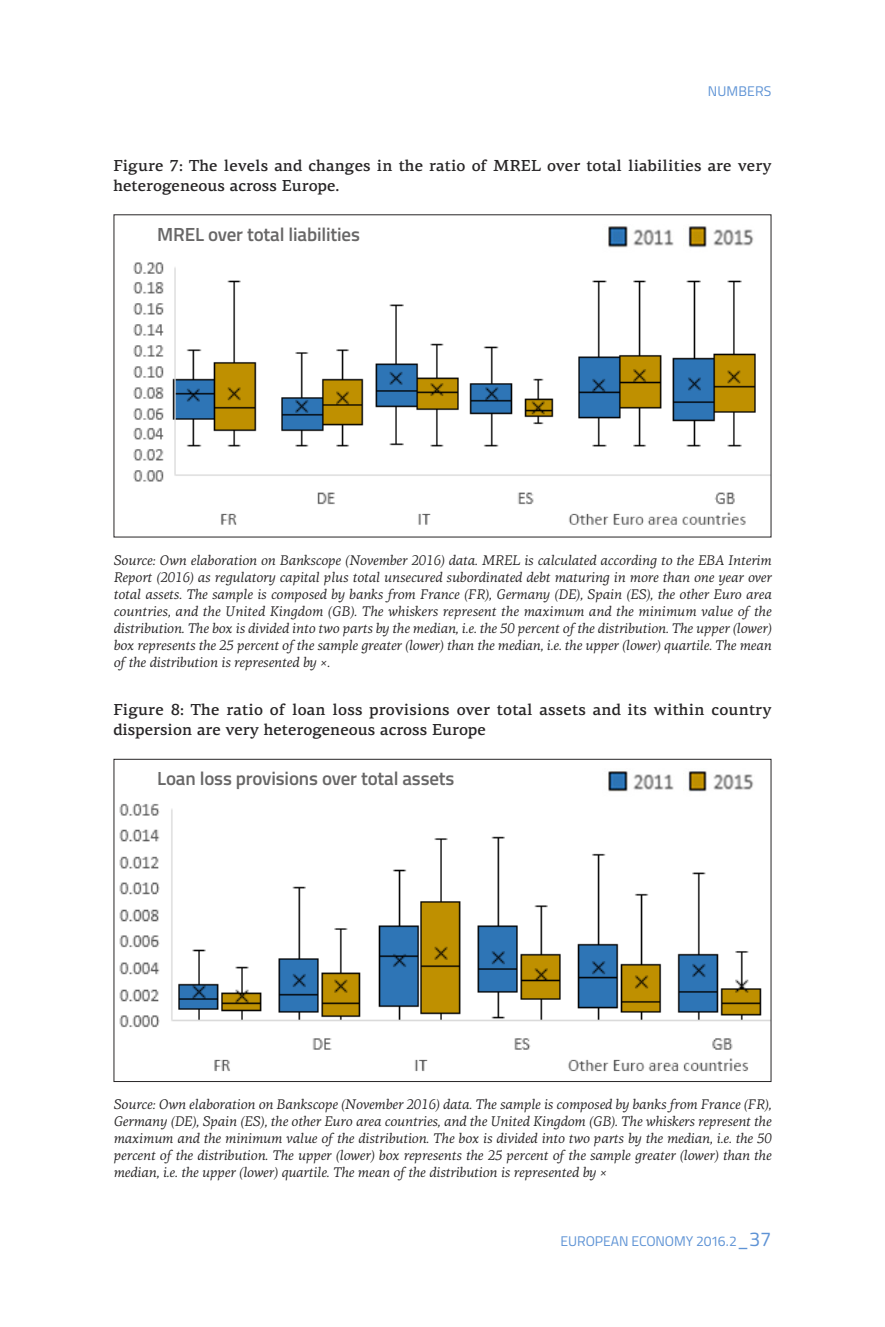
<style>
.page{position:relative;width:885px;height:1327px;background:#fff}
.page>*{position:absolute;margin:0;border:0;box-sizing:border-box;transform-origin:0 0}
.t1{font:600 19px "Titillium";letter-spacing:-.01em;color:#686767}
.t2{font:500 16px/20px "PF Agora Serif Pro";letter-spacing:.005em;color:#272526}
.t3{font:italic 14px/17px "PF Agora Serif Pro";letter-spacing:-.01em;color:#272526;text-align:justify}
.t4{font:14px "Titillium";letter-spacing:-.005em;color:#5e93d5}
.s1{font-size:20px}
</style>
<div class="page">
<img style="left:133px;top:262px;width:636px;height:263px">
<img style="left:608px;top:226px;width:146px;height:22px">
<img style="left:119px;top:803px;width:650px;height:269px">
<img style="left:608px;top:771px;width:146px;height:21px">
<p class="t4" style="left:707px;top:85px;width:65px">NUMBERS</p>
<p class="t2" style="left:113px;top:155px;width:659px">Figure 7: The levels and changes in the ratio of MREL over total liabilities are very heterogeneous across Europe.</p>
<h1 class="t1" style="left:157px;top:227px;width:204px">MREL over total liabilities</h1>
<p class="t3" style="left:113px;top:552px;width:659px">Source: Own elaboration on Bankscope (November 2016) data. MREL is calculated according to the EBA Interim Report (2016) as regulatory capital plus total unsecured subordinated debt maturing in more than one year over total assets. The sample is composed by banks from France (FR), Germany (DE), Spain (ES), the other Euro area countries, and the United Kingdom (GB). The whiskers represent the maximum and the minimum value of the distribution. The box is divided into two parts by the median, i.e. the 50 percent of the distribution. The upper (lower) box represents the 25 percent of the sample greater (lower) than the median, i.e. the upper (lower) quartile. The mean of the distribution is represented by ×.</p>
<p class="t2" style="left:113px;top:700px;width:659px">Figure 8: The ratio of loan loss provisions over total assets and its within country dispersion are very heterogeneous across Europe</p>
<h1 class="t1" style="left:157px;top:772px;width:299px">Loan loss provisions over total assets</h1>
<p class="t3" style="left:113px;top:1096px;width:659px">Source: Own elaboration on Bankscope (November 2016) data. The sample is composed by banks from France (FR), Germany (DE), Spain (ES), the other Euro area countries, and the United Kingdom (GB). The whiskers represent the maximum and the minimum value of the distribution. The box is divided into two parts by the median, i.e. the 50 percent of the distribution. The upper (lower) box represents the 25 percent of the sample greater (lower) than the median, i.e. the upper (lower) quartile. The mean of the distribution is represented by ×</p>
<p class="t4" style="left:560px;top:1235px;width:212px">EUROPEAN ECONOMY 2016.2<span class="s1">_37</span></p>
</div>
